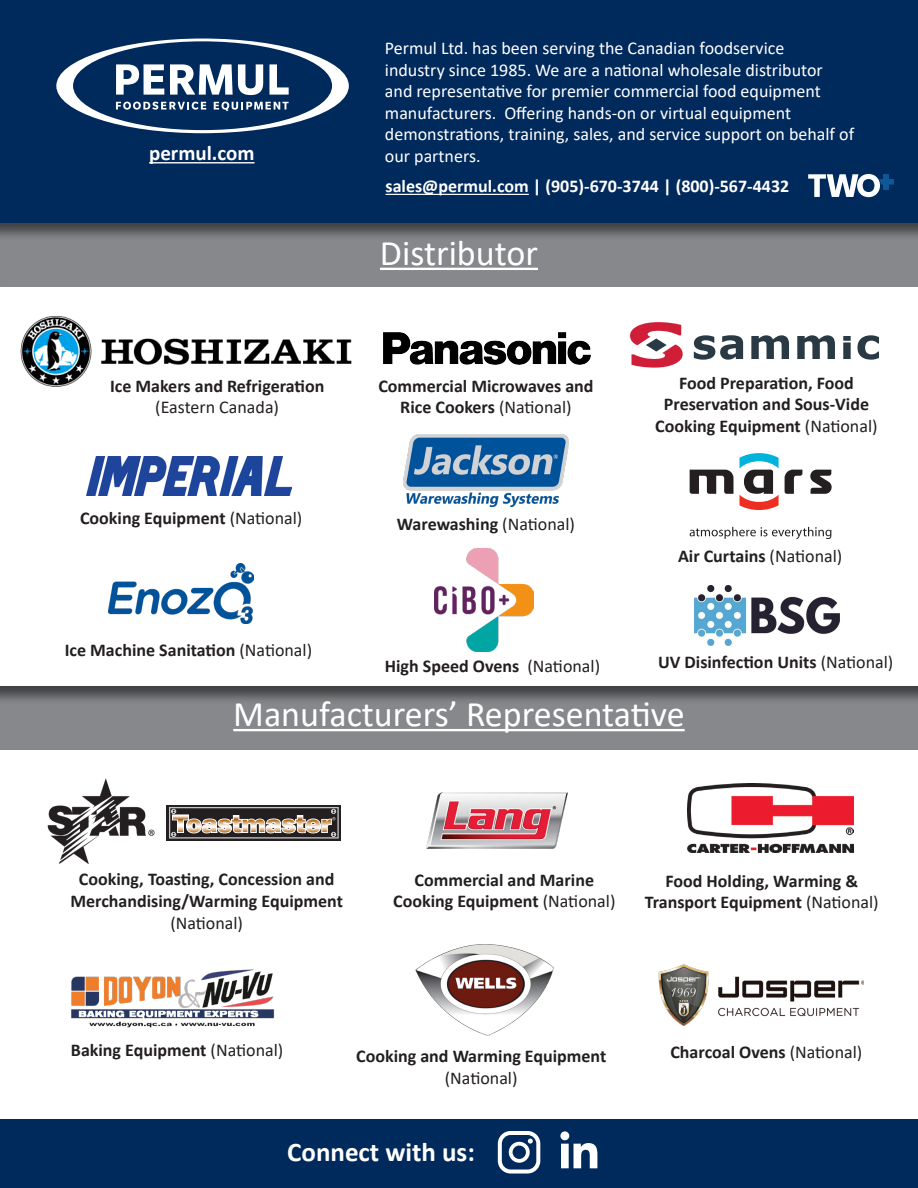
<style>
.page{position:relative;width:918px;height:1188px;background:#fff}
.page>*{position:absolute;margin:0;border:0;box-sizing:border-box;transform-origin:0 0}
.t1{font:36px "Calibri";color:#fff}
.t2{font:700 27px "Calibri";color:#fff}
.t3{font:700 21px "Calibri";color:#fff}
.t4{font:700 18px/21.6px "Calibri";color:#231f20;text-align:center}
.t5{font:18px/21.6px "Calibri";color:#fff}
.t6{font:700 18px "Calibri";color:#fff}
.s1{font-weight:400}
</style>
<div class="page">
<div style="left:0;top:0;width:918px;height:226px;background:#00295c"></div>
<svg style="left:56px;top:39px;width:293px;height:94px"></svg>
<hr style="left:149px;top:162px;width:106px;height:1px;background:#fff">
<hr style="left:386px;top:194px;width:143px;height:1px;background:#fff">
<svg style="left:808px;top:174px;width:86px;height:23px"></svg>
<div style="left:0;top:222px;width:918px;height:68px;background:#231f20;opacity:.6"></div>
<hr style="left:380px;top:268px;width:158px;height:2px;background:#fff">
<img style="left:20px;top:316px;width:331px;height:71px">
<img style="left:384px;top:333px;width:207px;height:32px">
<svg style="left:694px;top:335px;width:49px;height:25px"></svg>
<svg style="left:751px;top:335px;width:38px;height:24px"></svg>
<svg style="left:797px;top:335px;width:38px;height:24px"></svg>
<svg style="left:857px;top:335px;width:22px;height:25px"></svg>
<div style="left:843px;top:342px;width:8px;height:17px;background:#293a45"></div>
<svg style="left:843px;top:336px;width:8px;height:5px"></svg>
<svg style="left:630px;top:322px;width:53px;height:46px"></svg>
<img style="left:87px;top:456px;width:204px;height:39px">
<img style="left:403px;top:435px;width:165px;height:72px">
<svg style="left:690px;top:470px;width:43px;height:24px"></svg>
<svg style="left:785px;top:470px;width:17px;height:24px"></svg>
<svg style="left:810px;top:470px;width:22px;height:24px"></svg>
<svg style="left:690px;top:527px;width:141px;height:12px"></svg>
<svg style="left:740px;top:453px;width:39px;height:57px"></svg>
<img style="left:108px;top:564px;width:145px;height:60px">
<img style="left:694px;top:586px;width:145px;height:60px">
<div style="left:0;top:685px;width:918px;height:68px;background:#231f20;opacity:.6"></div>
<hr style="left:233px;top:729px;width:452px;height:2px;background:#fff">
<img style="left:47px;top:778px;width:108px;height:86px">
<div style="left:167px;top:805px;width:174px;height:36px;background:#231f20"></div>
<svg style="left:169px;top:807px;width:170px;height:32px"></svg>
<img style="left:688px;top:783px;width:165px;height:69px">
<img style="left:426px;top:792px;width:142px;height:57px">
<img style="left:71px;top:969px;width:204px;height:59px">
<img style="left:415px;top:944px;width:139px;height:92px">
<img style="left:658px;top:964px;width:206px;height:62px">
<div style="left:0;top:1119px;width:918px;height:69px;background:#00295c"></div>
<svg style="left:498px;top:1131px;width:42px;height:43px"></svg>
<svg style="left:560px;top:1131px;width:37px;height:37px"></svg>
<img style="left:434px;top:548px;width:100px;height:103px">
<p class="t3" style="left:149px;top:139px;width:107px">permul.com</p>
<p class="t5" style="left:385px;top:37px;width:471px">Permul Ltd. has been serving the Canadian foodservice<br>industry since 1985. We are a national wholesale distributor and representative for premier commercial food equipment manufacturers. Offering hands-on or virtual equipment demonstrations, training, sales, and service support on behalf of our partners.</p>
<p class="t6" style="left:386px;top:174px;width:405px">sales@permul.com | (905)-670-3744 | (800)-567-4432</p>
<p class="t1" style="left:380px;top:228px;width:160px">Distributor</p>
<p class="t4" style="left:110px;top:375px;width:216px">Ice Makers and Refrigeration <span class="s1">(Eastern Canada)</span></p>
<p class="t4" style="left:378px;top:375px;width:217px">Commercial Microwaves and<br>Rice Cookers <span class="s1">(National)</span></p>
<p class="t4" style="left:655px;top:372px;width:224px">Food Preparation, Food<br>Preservation and Sous-Vide<br>Cooking Equipment <span class="s1">(National)</span></p>
<p class="t4" style="left:80px;top:507px;width:224px">Cooking Equipment <span class="s1">(National)</span></p>
<p class="t4" style="left:397px;top:513px;width:180px">Warewashing <span class="s1">(National)</span></p>
<p class="t4" style="left:678px;top:545px;width:166px">Air Curtains <span class="s1">(National)</span></p>
<p class="t4" style="left:65px;top:639px;width:249px">Ice Machine Sanitation <span class="s1">(National)</span></p>
<p class="t4" style="left:658px;top:651px;width:237px">UV Disinfection Units <span class="s1">(National)</span></p>
<p class="t1" style="left:233px;top:689px;width:453px">Manufacturers’ Representative</p>
<p class="t4" style="left:385px;top:655px;width:217px">High Speed Ovens <span class="s1">(National)</span></p>
<p class="t4" style="left:70px;top:868px;width:274px">Cooking, Toasting, Concession and<br>Merchandising/Warming Equipment <span class="s1">(National)</span></p>
<p class="t4" style="left:645px;top:870px;width:235px">Food Holding, Warming &amp;<br>Transport Equipment <span class="s1">(National)</span></p>
<p class="t4" style="left:393px;top:869px;width:224px">Commercial and Marine<br>Cooking Equipment <span class="s1">(National)</span></p>
<p class="t4" style="left:71px;top:1039px;width:214px">Baking Equipment <span class="s1">(National)</span></p>
<p class="t4" style="left:356px;top:1045px;width:252px">Cooking and Warming Equipment <span class="s1">(National)</span></p>
<p class="t4" style="left:670px;top:1041px;width:193px">Charcoal Ovens <span class="s1">(National)</span></p>
<p class="t2" style="left:287px;top:1133px;width:189px">Connect with us:</p>
</div>
